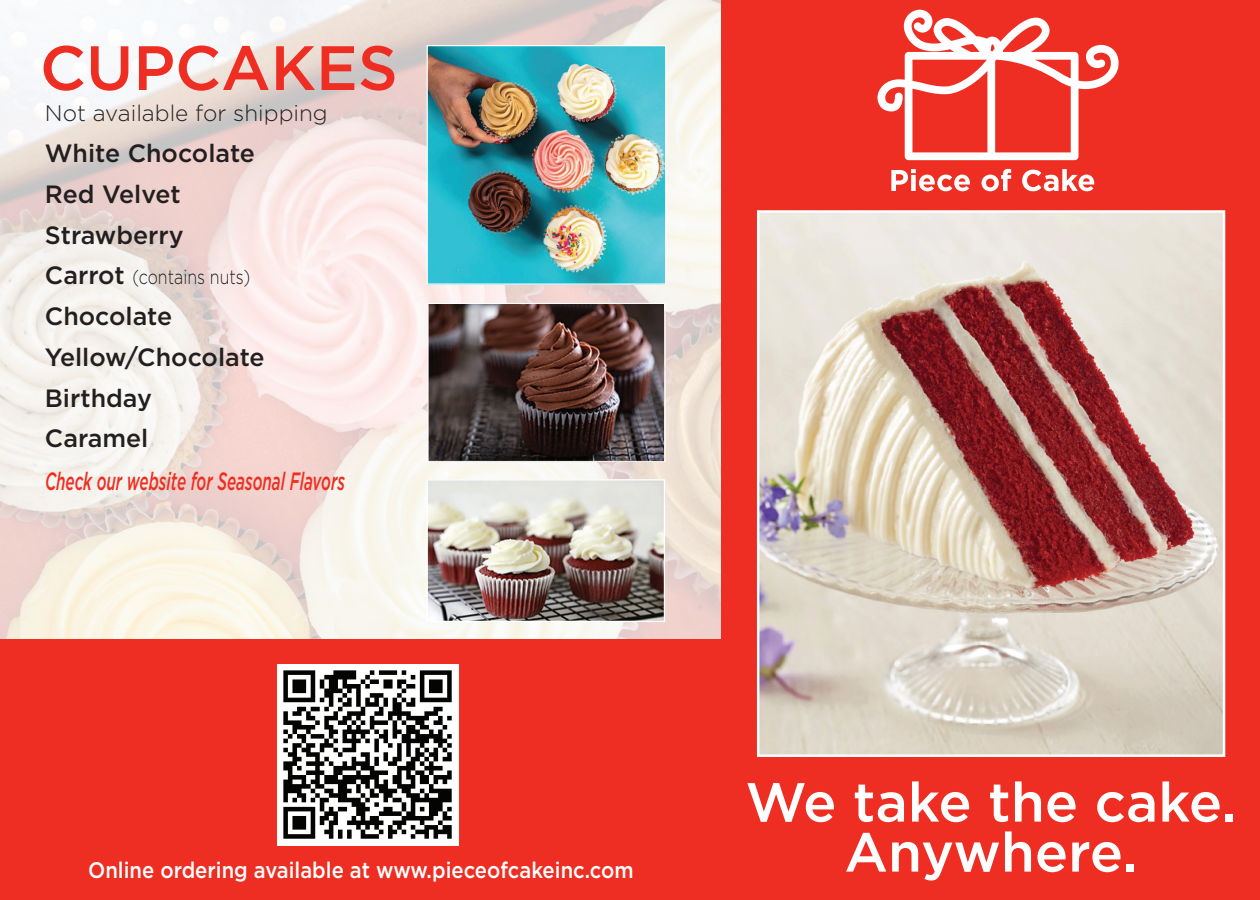
<style>
.page{position:relative;width:1260px;height:900px;background:#fff}
.page>*{position:absolute;margin:0;border:0;box-sizing:border-box;transform-origin:0 0}
.t1{font:500 62.5px "Gotham";color:#ee2e22}
.t2{font:500 55px/50px "Gotham";color:#fff;text-align:center}
.t3{font:500 25px/40.8px "Gotham";color:#231f20}
.t4{font:italic 500 25px "Gotham";color:#ee2e22;scale:.61 1}
.t5{font:500 22.5px "Gotham";color:#fff;scale:.9 1}
.t6{font:300 22.5px "Gotham";color:#231f20}
.t7{font:300 20px "Gotham";color:#231f20;scale:.8 1}
.s1{font-weight:500;font-size:25px}
</style>
<div class="page">
<svg style="left:0;top:0;width:722px;height:639px"></svg>
<div style="left:0;top:639px;width:727px;height:261px;background:#ee2e22"></div>
<div style="left:722px;top:0;width:538px;height:900px;background:#ee2e22"></div>
<svg style="left:877px;top:10px;width:242px;height:150px"></svg>
<svg style="left:891px;top:169px;width:79px;height:22px"></svg>
<svg style="left:982px;top:169px;width:29px;height:22px"></svg>
<svg style="left:1022px;top:169px;width:72px;height:22px"></svg>
<img style="left:277px;top:664px;width:181px;height:182px">
<img style="left:430px;top:305px;width:234px;height:155px">
<div style="left:428px;top:303px;width:238px;height:159px;border:1px solid #fff"></div>
<img style="left:429px;top:481px;width:234px;height:139px">
<div style="left:427px;top:479px;width:238px;height:143px;border:1px solid #fff"></div>
<img style="left:429px;top:47px;width:235px;height:236px">
<div style="left:427px;top:45px;width:239px;height:240px;border:1px solid #fff"></div>
<img style="left:760px;top:213px;width:462px;height:541px">
<div style="left:757px;top:210px;width:468px;height:547px;border:2px solid #fff"></div>
<h1 class="t1" style="left:40px;top:27px;width:359px">CUPCAKES</h1>
<p class="t6" style="left:45px;top:99px;width:284px">Not available for shipping</p>
<p class="t3" style="left:45px;top:133px;width:212px">White Chocolate<br>Red Velvet<br>Strawberry</p>
<p class="t7" style="left:45px;top:265px;width:258px"><span class="s1">Carrot</span> (contains nuts)</p>
<p class="t3" style="left:45px;top:296px;width:221px">Chocolate<br>Yellow/Chocolate<br>Birthday<br>Caramel</p>
<p class="t4" style="left:45px;top:465px;width:493px">Check our website for Seasonal Flavors</p>
<p class="t5" style="left:88px;top:856px;width:608px">Online ordering available at www.pieceofcakeinc.com</p>
<h2 class="t2" style="left:745px;top:776px;width:492px">We take the cake.<br>Anywhere.</h2>
</div>
